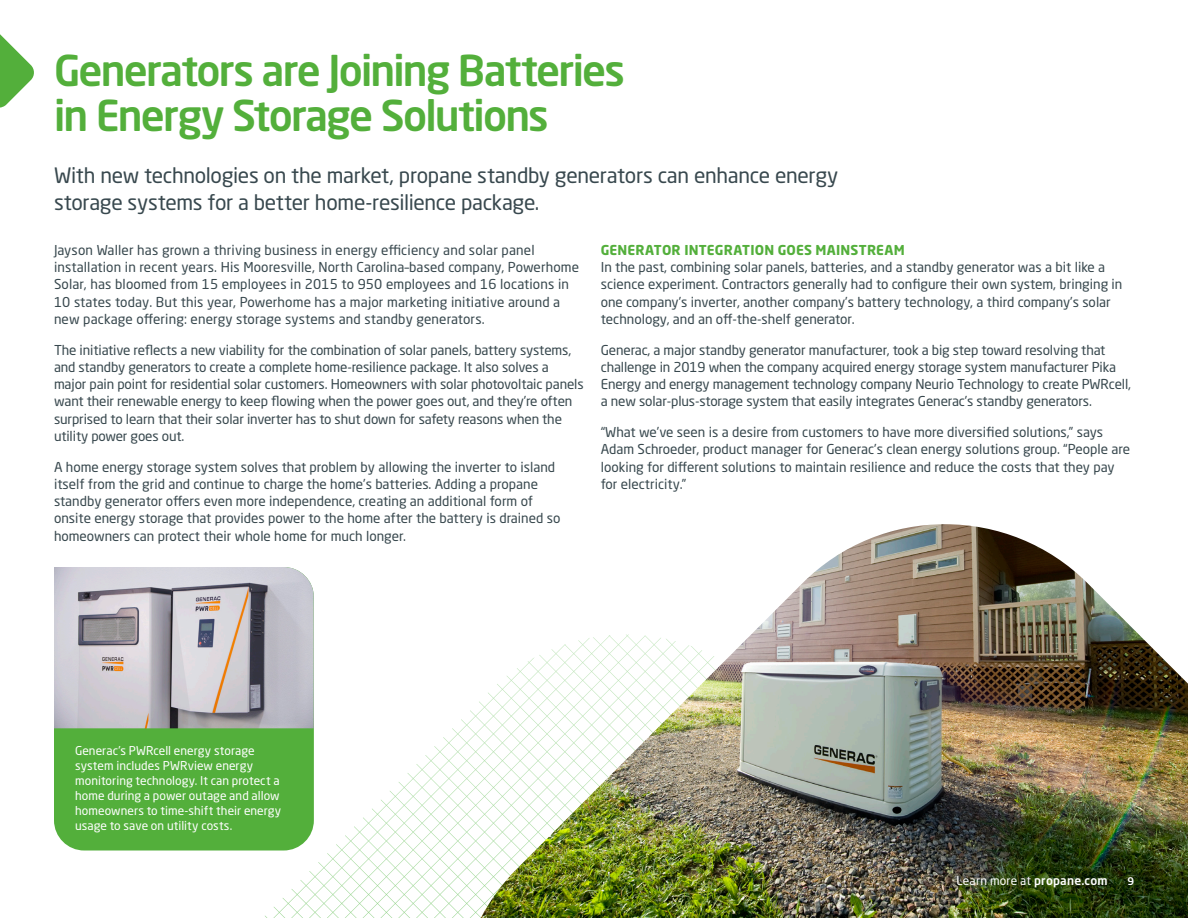
<style>
.page{position:relative;width:1188px;height:918px;background:#fff}
.page>*{position:absolute;margin:0;border:0;box-sizing:border-box;transform-origin:0 0}
.Headline{font:500 42px/45px "Neo Sans W1 G";letter-spacing:-.045em;color:#53af3b}
.Intro_Paragraph{font:21px/27px "Neo Sans W1 G";letter-spacing:-.015em;color:#38484e}
.Body_Copy{font:13.5px/17.2px "Neo Sans W1 G";color:#38484e}
.Bold_Sub-Head{font:700 13.5px "Neo Sans W1 G";letter-spacing:.015em;color:#53af3b}
.Source_line{font:12px/15px "Neo Sans W1 G";letter-spacing:.005em;color:#fff}
.t1{font:500 10.5px "Neo Sans W1 G";color:#fff}
.s1{font-weight:500}
</style>
<div class="page">
<svg style="left:273px;top:701px;width:208px;height:217px"></svg>
<img style="left:481px;top:524px;width:707px;height:394px">
<div style="left:54px;top:728px;width:260px;height:122px;background:#53af3b"></div>
<img style="left:54px;top:567px;width:260px;height:161px">
<svg style="left:0;top:34px;width:34px;height:74px"></svg>
<p class="Headline" style="left:54px;top:47px;width:572px">Generators are Joining Batteries in Energy Storage Solutions</p>
<p class="Intro_Paragraph" style="left:54px;top:162px;width:786px">With new technologies on the market, propane standby generators can enhance energy storage systems for a better home-resilience package.</p>
<p class="Body_Copy" style="left:54px;top:241px;width:527px">Jayson Waller has grown a thriving business in energy efficiency and solar panel installation in recent years. His Mooresville, North Carolina–based company, Powerhome Solar, has bloomed from 15 employees in 2015 to 950 employees and 16 locations in 10 states today. But this year, Powerhome has a major marketing initiative around a new package offering: energy storage systems and standby generators.</p>
<p class="Body_Copy" style="left:54px;top:341px;width:531px">The initiative reflects a new viability for the combination of solar panels, battery systems, and standby generators to create a complete home-resilience package. It also solves a major pain point for residential solar customers. Homeowners with solar photovoltaic panels want their renewable energy to keep flowing when the power goes out, and they’re often surprised to learn that their solar inverter has to shut down for safety reasons when the utility power goes out.</p>
<p class="Body_Copy" style="left:54px;top:458px;width:508px">A home energy storage system solves that problem by allowing the inverter to island itself from the grid and continue to charge the home’s batteries. Adding a propane standby generator offers even more independence, creating an additional form of onsite energy storage that provides power to the home after the battery is drained so homeowners can protect their whole home for much longer.</p>
<p class="Bold_Sub-Head" style="left:601px;top:241px;width:306px">GENERATOR INTEGRATION GOES MAINSTREAM</p>
<p class="Body_Copy" style="left:601px;top:258px;width:523px">In the past, combining solar panels, batteries, and a standby generator was a bit like a science experiment. Contractors generally had to configure their own system, bringing in one company’s inverter, another company’s battery technology, a third company’s solar technology, and an off-the-shelf generator.</p>
<p class="Body_Copy" style="left:601px;top:341px;width:532px">Generac, a major standby generator manufacturer, took a big step toward resolving that challenge in 2019 when the company acquired energy storage system manufacturer Pika Energy and energy management technology company Neurio Technology to create PWRcell, a new solar-plus-storage system that easily integrates Generac’s standby generators.</p>
<p class="Body_Copy" style="left:601px;top:423px;width:531px">“What we’ve seen is a desire from customers to have more diversified solutions,” says Adam Schroeder, product manager for Generac’s clean energy solutions group. “People are looking for different solutions to maintain resilience and reduce the costs that they pay for electricity.”</p>
<p class="Source_line" style="left:75px;top:742px;width:208px">Generac’s PWRcell energy storage system includes PWRview energy monitoring technology. It can protect a home during a power outage and allow homeowners to time-shift their energy usage to save on utility costs.</p>
<p class="Source_line" style="left:956px;top:873px;width:153px">Learn more at <span class="s1">propane.com</span></p>
<p class="t1" style="left:1127px;top:874px;width:8px">9</p>
</div>
